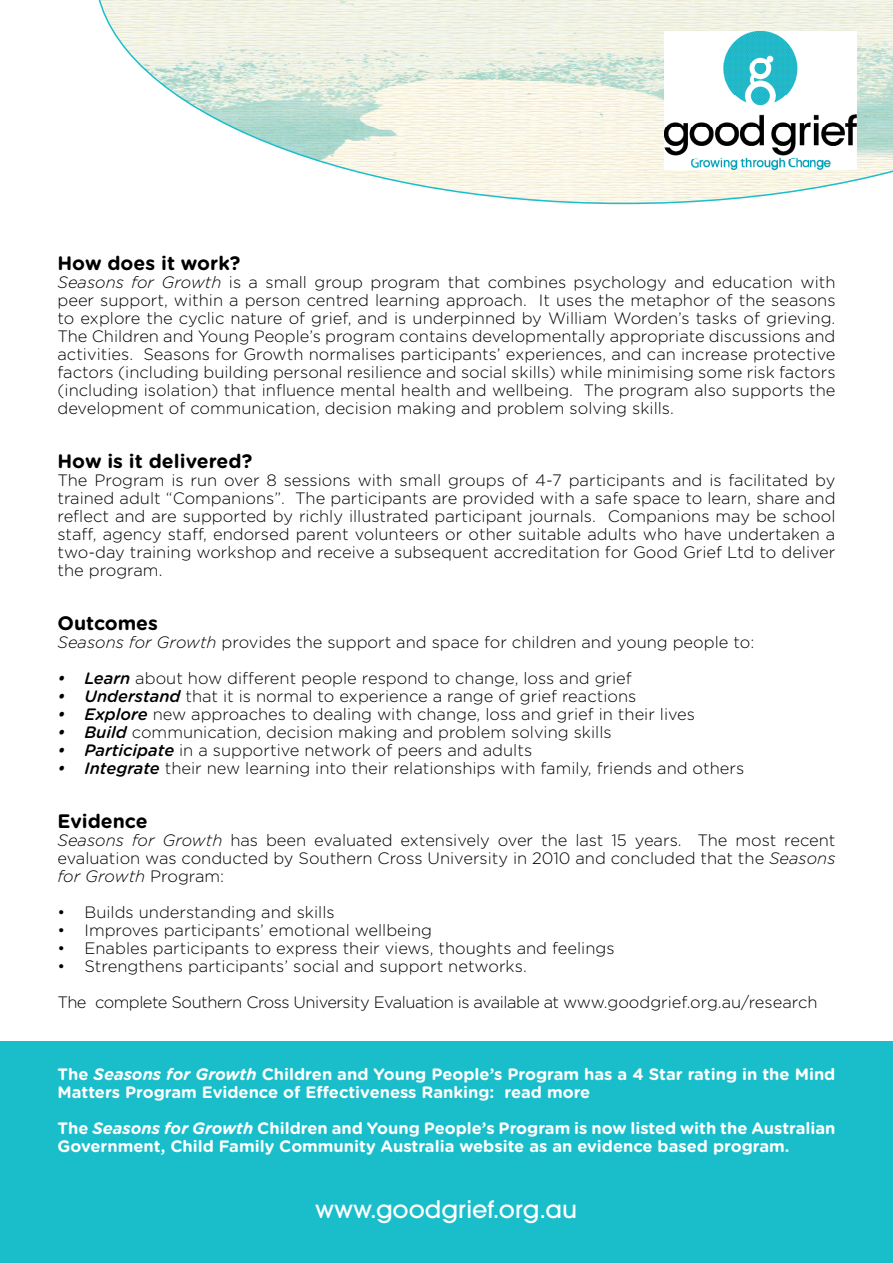
<style>
.page{position:relative;width:893px;height:1263px;background:#fff}
.page>*{position:absolute;margin:0;border:0;box-sizing:border-box;transform-origin:0 0}
.t1{font:500 24px "ITC Avant Garde Std";color:#fff}
.t2{font:700 19.5px "Gotham Rounded";color:#000}
.t3{font:300 16.5px/18px "Gotham Rounded";color:#000;text-align:justify}
.t4{font:700 16.5px/18px "Gotham Rounded";color:#fff}
.t5{font:300 16.5px "Gotham Rounded";letter-spacing:-.03em;color:#000}
.s1{font-style:italic}
.s2{font-weight:500;font-style:italic}
</style>
<div class="page">
<div style="left:0;top:1041px;width:893px;height:222px;background:#1abeca"></div>
<svg style="left:98px;top:0;width:795px;height:204px"></svg>
<img style="left:664px;top:32px;width:192px;height:137px">
<p class="t2" style="left:57px;top:249px;width:184px">How does it work?</p>
<p class="t3" style="left:57px;top:272px;width:780px"><span class="s1">Seasons for Growth</span> is a small group program that combines psychology and education with peer support, within a person centred learning approach. It uses the metaphor of the seasons to explore the cyclic nature of grief, and is underpinned by William Worden’s tasks of grieving.<br>The Children and Young People’s program contains developmentally appropriate discussions and activities. Seasons for Growth normalises participants’ experiences, and can increase protective factors (including building personal resilience and social skills) while minimising some risk factors (including isolation) that influence mental health and wellbeing. The program also supports the development of communication, decision making and problem solving skills.</p>
<p class="t2" style="left:57px;top:447px;width:196px">How is it delivered?</p>
<p class="t3" style="left:57px;top:470px;width:779px">The Program is run over 8 sessions with small groups of 4-7 participants and is facilitated by trained adult “Companions”. The participants are provided with a safe space to learn, share and reflect and are supported by richly illustrated participant journals. Companions may be school staff, agency staff, endorsed parent volunteers or other suitable adults who have undertaken a two-day training workshop and receive a subsequent accreditation for Good Grief Ltd to deliver the program.</p>
<p class="t2" style="left:57px;top:609px;width:102px">Outcomes</p>
<p class="t3" style="left:57px;top:632px;width:698px"><span class="s1">Seasons for Growth</span> provides the support and space for children and young people to:</p>
<p class="t3" style="left:57px;top:668px;width:576px"><span class="s2">• Learn</span> about how different people respond to change, loss and grief</p>
<p class="t3" style="left:57px;top:686px;width:580px"><span class="s2">• Understand</span> that it is normal to experience a range of grief reactions</p>
<p class="t3" style="left:57px;top:704px;width:639px"><span class="s2">• Explore</span> new approaches to dealing with change, loss and grief in their lives</p>
<p class="t3" style="left:57px;top:722px;width:556px"><span class="s2">• Build</span> communication, decision making and problem solving skills</p>
<p class="t3" style="left:57px;top:740px;width:476px"><span class="s2">• Participate</span> in a supportive network of peers and adults</p>
<p class="t3" style="left:57px;top:758px;width:688px"><span class="s2">• Integrate</span> their new learning into their relationships with family, friends and others</p>
<p class="t2" style="left:57px;top:807px;width:92px">Evidence</p>
<p class="t3" style="left:57px;top:830px;width:780px"><span class="s1">Seasons for Growth</span> has been evaluated extensively over the last 15 years. The most recent evaluation was conducted by Southern Cross University in 2010 and concluded that the <span class="s1">Seasons for Growth</span> Program:</p>
<p class="t3" style="left:57px;top:902px;width:279px">• Builds understanding and skills</p>
<p class="t3" style="left:57px;top:920px;width:376px">• Improves participants’ emotional wellbeing</p>
<p class="t3" style="left:57px;top:938px;width:559px">• Enables participants to express their views, thoughts and feelings</p>
<p class="t3" style="left:57px;top:956px;width:471px">• Strengthens participants’ social and support networks.</p>
<p class="t5" style="left:57px;top:991px;width:762px">The complete Southern Cross University Evaluation is available at www.goodgrief.org.au/research</p>
<p class="t4" style="left:57px;top:1064px;width:779px">The <span class="s1">Seasons for Growth</span> Children and Young People’s Program has a 4 Star rating in the Mind<br>Matters Program Evidence of Effectiveness Ranking: read more</p>
<p class="t4" style="left:57px;top:1118px;width:779px">The <span class="s1">Seasons for Growth</span> Children and Young People’s Program is now listed with the Australian<br>Government, Child Family Community Australia website as an evidence based program.</p>
<p class="t1" style="left:315px;top:1194px;width:263px">www.goodgrief.org.au</p>
</div>
